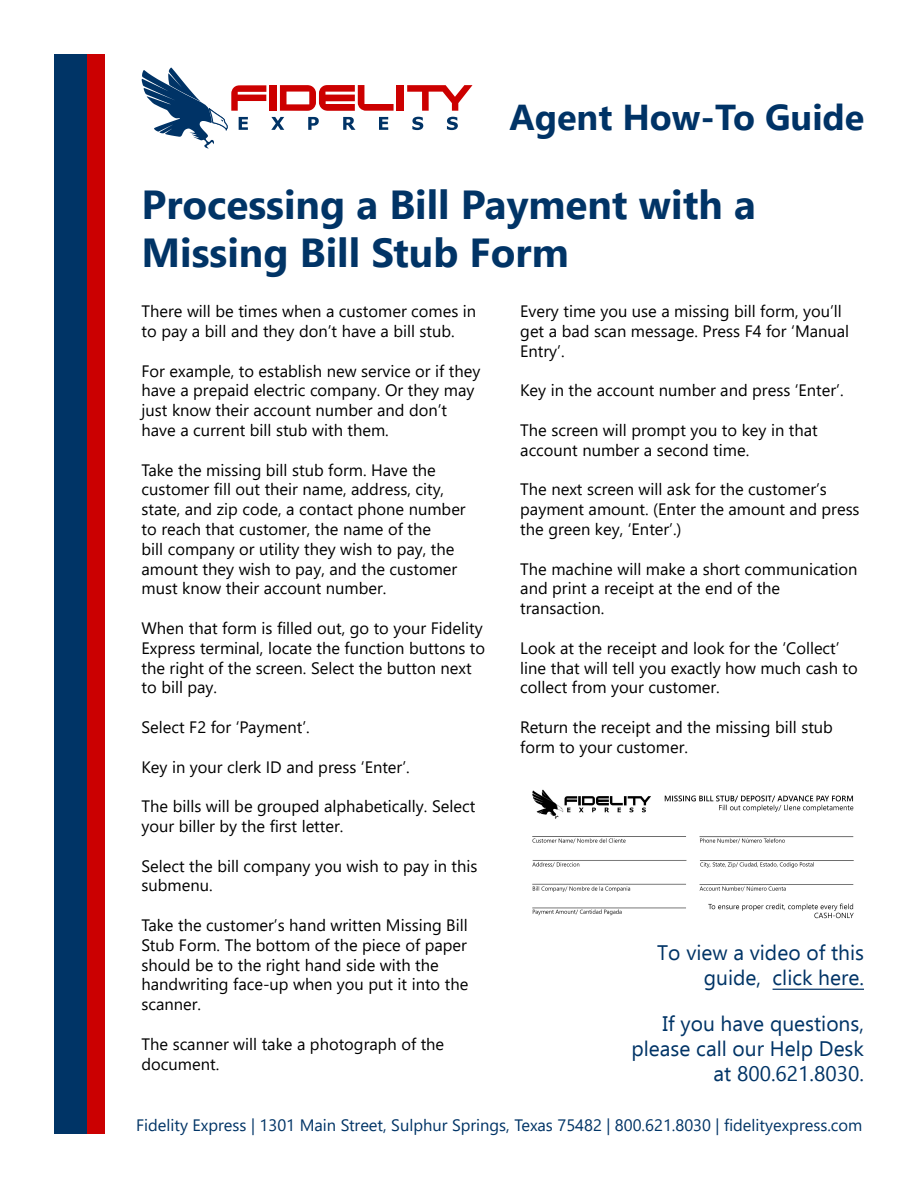
<style>
.page{position:relative;width:918px;height:1188px;background:#fff}
.page>*{position:absolute;margin:0;border:0;box-sizing:border-box;transform-origin:0 0}
.t1{font:700 40.5px/48.6px "Segoe UI";color:#013466}
.t2{font:700 36px "Segoe UI";color:#036}
.t3{font:21px/25.2px "Ebrima";color:#003466;text-align:right}
.t4{font:16.5px/19.8px "Segoe UI";color:#000}
.t5{font:16.5px "Segoe UI";color:#003466}
.s1{color:#036}
</style>
<div class="page">
<div style="left:87px;top:54px;width:17px;height:1080px;background:#cb0001"></div>
<div style="left:54px;top:54px;width:33px;height:1080px;background:#003466"></div>
<div style="left:397px;top:85px;width:7px;height:26px;background:#c00"></div>
<svg style="left:407px;top:85px;width:65px;height:26px"></svg>
<svg style="left:142px;top:67px;width:252px;height:81px"></svg>
<svg style="left:412px;top:117px;width:11px;height:13px"></svg>
<svg style="left:447px;top:117px;width:11px;height:13px"></svg>
<hr style="left:773px;top:989px;width:91px;height:1px;background:#036">
<img style="left:532px;top:789px;width:322px;height:130px">
<h2 class="t2" style="left:510px;top:88px;width:356px">Agent How-To Guide</h2>
<h1 class="t1" style="left:142px;top:179px;width:616px">Processing a Bill Payment with a<br>Missing Bill Stub Form</h1>
<p class="t4" style="left:142px;top:301px;width:336px">There will be times when a customer comes in to pay a bill and they don’t have a bill stub.</p>
<p class="t4" style="left:142px;top:360px;width:340px">For example, to establish new service or if they have a prepaid electric company. Or they may just know their account number and don’t have a current bill stub with them.</p>
<p class="t4" style="left:142px;top:459px;width:326px">Take the missing bill stub form. Have the customer fill out their name, address, city, state, and zip code, a contact phone number to reach that customer, the name of the<br>bill company or utility they wish to pay, the amount they wish to pay, and the customer must know their account number.</p>
<p class="t4" style="left:142px;top:618px;width:345px">When that form is filled out, go to your Fidelity Express terminal, locate the function buttons to the right of the screen. Select the button next to bill pay.</p>
<p class="t4" style="left:142px;top:717px;width:170px">Select F2 for ‘Payment’.</p>
<p class="t4" style="left:142px;top:756px;width:270px">Key in your clerk ID and press ‘Enter’.</p>
<p class="t4" style="left:142px;top:796px;width:335px">The bills will be grouped alphabetically. Select your biller by the first letter.</p>
<p class="t4" style="left:142px;top:855px;width:337px">Select the bill company you wish to pay in this submenu.</p>
<p class="t4" style="left:142px;top:915px;width:328px">Take the customer’s hand written Missing Bill Stub Form. The bottom of the piece of paper should be to the right hand side with the handwriting face-up when you put it into the scanner.</p>
<p class="t4" style="left:142px;top:1034px;width:304px">The scanner will take a photograph of the document.</p>
<p class="t4" style="left:520px;top:301px;width:331px">Every time you use a missing bill form, you’ll get a bad scan message. Press F4 for ‘Manual<br>Entry’.</p>
<p class="t4" style="left:520px;top:380px;width:325px">Key in the account number and press ‘Enter’.</p>
<p class="t4" style="left:520px;top:420px;width:299px">The screen will prompt you to key in that account number a second time.</p>
<p class="t4" style="left:520px;top:479px;width:341px">The next screen will ask for the customer’s payment amount. (Enter the amount and press the green key, ‘Enter’.)</p>
<p class="t4" style="left:520px;top:558px;width:339px">The machine will make a short communication and print a receipt at the end of the transaction.</p>
<p class="t4" style="left:520px;top:638px;width:339px">Look at the receipt and look for the ‘Collect’ line that will tell you exactly how much cash to collect from your customer.</p>
<p class="t4" style="left:520px;top:717px;width:314px">Return the receipt and the missing bill stub form to your customer.</p>
<p class="t3" style="left:657px;top:940px;width:208px">To view a video of this guide, <span class="s1">click here.</span></p>
<p class="t3" style="left:632px;top:1011px;width:234px">If you have questions, please call our Help Desk at 800.621.8030.</p>
<p class="t5" style="left:136px;top:1112px;width:728px">Fidelity Express | 1301 Main Street, Sulphur Springs, Texas 75482 | 800.621.8030 | fidelityexpress.com</p>
</div>
